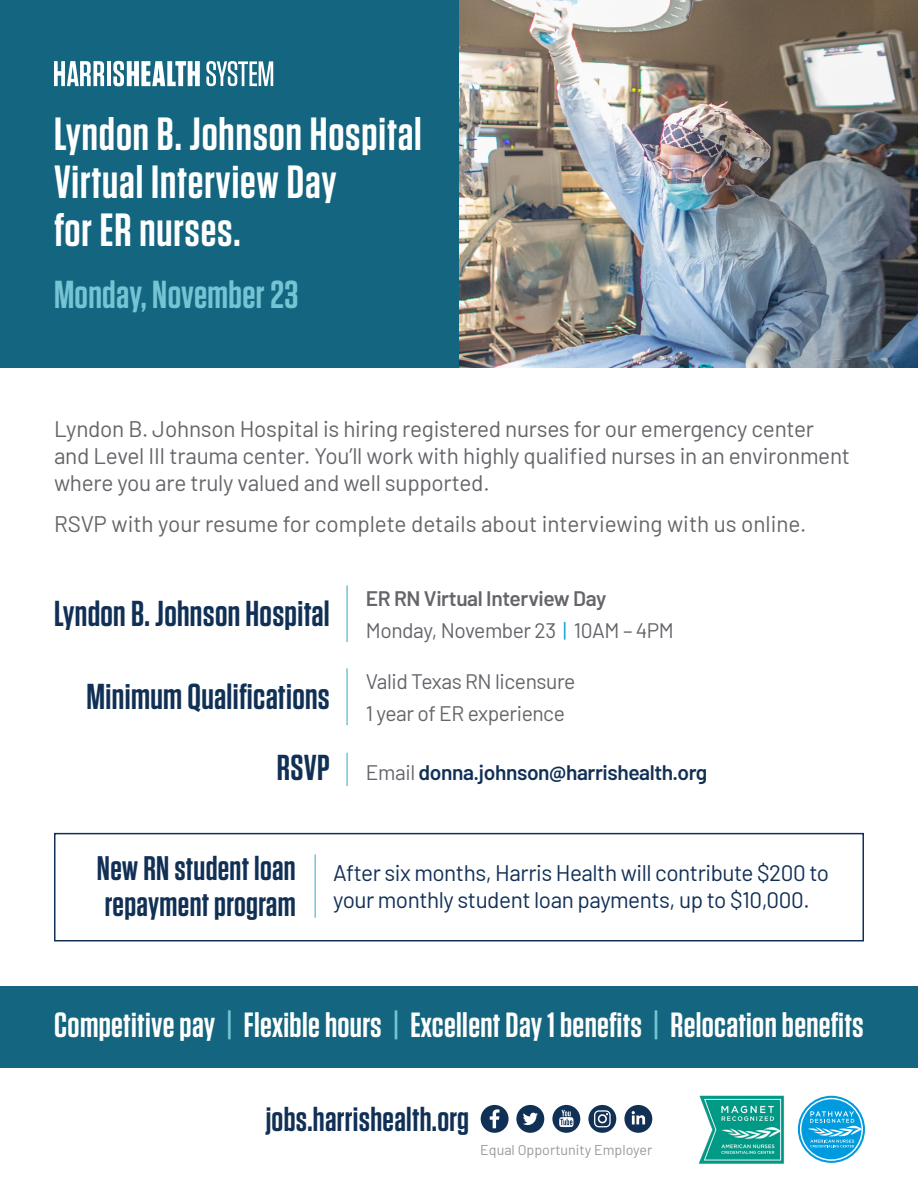
<style>
.page{position:relative;width:918px;height:1188px;background:#fff}
.page>*{position:absolute;margin:0;border:0;box-sizing:border-box;transform-origin:0 0}
.t1{font:600 46.5px/48px "Tungsten";letter-spacing:.02em;color:#fff}
.t2{font:600 39px "Tungsten";letter-spacing:.01em;color:#74c4d4}
.t3{font:600 36px "Tungsten";letter-spacing:.01em;color:#113056}
.t4{font:600 34.95px "Tungsten";letter-spacing:.01em;color:#fff}
.t5{font:600 34.05px/36px "Tungsten";letter-spacing:.01em;color:#113056}
.t6{font:22.5px/27px "Barlow";letter-spacing:-.01em;color:#64656a}
.t7{font:22.5px/27px "Barlow";letter-spacing:-.02em;color:#113056}
.t8{font:21px/31.5px "Barlow";letter-spacing:-.02em;color:#64656a}
.t9{font:600 21px "Barlow";letter-spacing:-.02em;color:#113056}
.t10{font:14.25px "Barlow";color:#9a9999}
.s1{font-weight:600}
.s2{color:#09a5ce}
.s3{font-weight:400;color:#64656a}
.s4{color:#74c4d4}
</style>
<div class="page">
<img style="left:459px;top:0;width:459px;height:367px">
<div style="left:0;top:0;width:459px;height:367px;background:#14657f"></div>
<hr style="left:107px;top:61px;width:4px;height:25px;background:#fff">
<svg style="left:113px;top:61px;width:87px;height:25px"></svg>
<svg style="left:206px;top:61px;width:67px;height:25px"></svg>
<svg style="left:54px;top:61px;width:50px;height:25px"></svg>
<svg style="left:552px;top:1105px;width:28px;height:28px"></svg>
<svg style="left:516px;top:1105px;width:28px;height:28px"></svg>
<svg style="left:481px;top:1105px;width:28px;height:28px"></svg>
<svg style="left:624px;top:1105px;width:28px;height:28px"></svg>
<svg style="left:588px;top:1105px;width:28px;height:28px"></svg>
<hr style="left:346px;top:668px;width:2px;height:57px;background:#74c4d4">
<hr style="left:346px;top:753px;width:2px;height:33px;background:#74c4d4">
<hr style="left:346px;top:585px;width:2px;height:57px;background:#74c4d4">
<svg style="left:798px;top:1096px;width:67px;height:67px"></svg>
<svg style="left:800px;top:1098px;width:63px;height:63px"></svg>
<hr style="left:314px;top:854px;width:2px;height:64px;background:#74c4d4">
<div style="left:54px;top:833px;width:810px;height:108px;border:2px solid #113056"></div>
<div style="left:0;top:986px;width:918px;height:82px;background:#14657f"></div>
<img style="left:698px;top:1095px;width:87px;height:69px">
<p class="t1" style="left:54px;top:111px;width:369px">Lyndon B. Johnson Hospital</p>
<p class="t1" style="left:54px;top:159px;width:284px">Virtual Interview Day for ER nurses.</p>
<p class="t2" style="left:54px;top:274px;width:246px">Monday, November 23</p>
<p class="t6" style="left:54px;top:414px;width:798px">Lyndon B. Johnson Hospital is hiring registered nurses for our emergency center and Level III trauma center. You’ll work with highly qualified nurses in an environment where you are truly valued and well supported.</p>
<p class="t6" style="left:54px;top:508px;width:754px">RSVP with your resume for complete details about interviewing with us online.</p>
<p class="t3" style="left:54px;top:595px;width:277px">Lyndon B. Johnson Hospital</p>
<p class="t8" style="left:366px;top:581px;width:310px"><span class="s1">ER RN Virtual Interview Day<br></span>Monday, November 23 <span class="s2">|</span> 10AM – 4PM</p>
<p class="t3" style="left:87px;top:678px;width:245px">Minimum Qualifications</p>
<p class="t8" style="left:366px;top:664px;width:211px">Valid Texas RN licensure<br>1 year of ER experience</p>
<p class="t3" style="left:277px;top:749px;width:54px">RSVP</p>
<p class="t9" style="left:366px;top:757px;width:343px"><span class="s3">Email</span> donna.johnson@harrishealth.org</p>
<p class="t5" style="left:97px;top:851px;width:200px">New RN student loan repayment program</p>
<p class="t7" style="left:333px;top:857px;width:497px">After six months, Harris Health will contribute $200 to your monthly student loan payments, up to $10,000.</p>
<p class="t4" style="left:54px;top:1007px;width:811px">Competitive pay <span class="s4">|</span> Flexible hours <span class="s4">|</span> Excellent Day 1 benefits <span class="s4">|</span> Relocation benefits</p>
<p class="t5" style="left:266px;top:1102px;width:205px">jobs.harrishealth.org</p>
<p class="t10" style="left:480px;top:1139px;width:174px">Equal Opportunity Employer</p>
</div>
